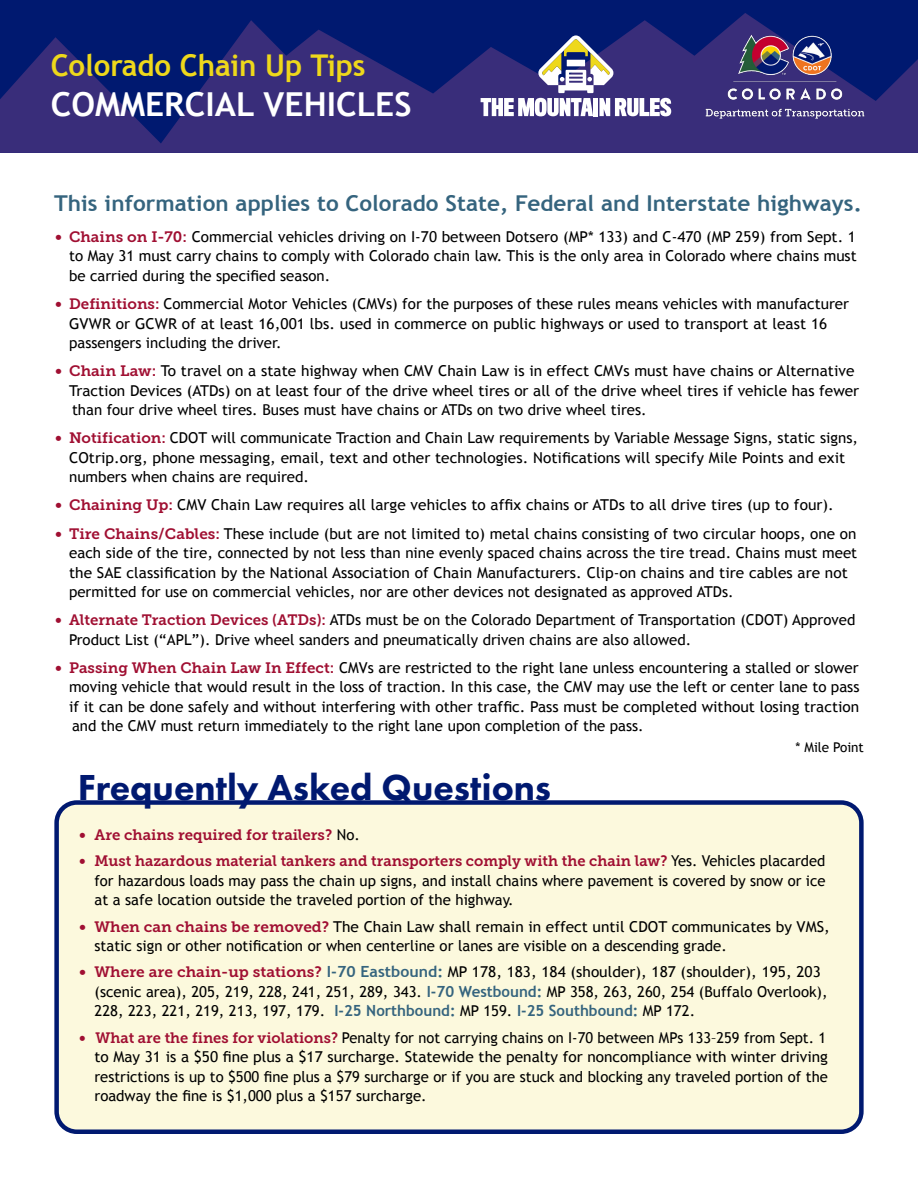
<style>
.page{position:relative;width:918px;height:1188px;background:#fff}
.page>*{position:absolute;margin:0;border:0;box-sizing:border-box;transform-origin:0 0}
.FAQ_Headline{font:800 37.5px "Futura PT";color:#001970}
.t1{font:700 33px "Trebuchet MS";color:#fff}
.t2{font:700 30px "Trebuchet MS";letter-spacing:-.005em;color:#eed81b}
.Main_Headline{font:700 21.9px "Trebuchet MS";letter-spacing:.005em;color:#35647e}
.t3{font:15px/19.5px "Trebuchet MS";color:#000}
.t4{font:15px "Museo Slab 700";color:#a00f32}
.Footnote{font:13.5px "Trebuchet MS";color:#000}
.s1{font-weight:700;font-size:16.5px;color:#a00f32}
.s2{font-family:"Museo Slab 700";color:#a00f32}
.s3{font-family:"Trebuchet MS";font-weight:700;font-size:16.5px}
.s4{font-family:"Trebuchet MS";color:#000}
.s5{font-weight:700;font-size:15.3px;color:#35647e}
</style>
<div class="page">
<div style="left:57px;top:803px;width:804px;height:329px;background:#fcf9dd;border-radius:20px"></div>
<div style="left:54px;top:800px;width:810px;height:334px;border:4px solid #001970;border-radius:20px"></div>
<div style="left:0;top:0;width:918px;height:153px;background:#001970"></div>
<svg style="left:0;top:13px;width:918px;height:140px;fill:#392d7a"></svg>
<svg style="left:481px;top:35px;width:190px;height:81px"></svg>
<img style="left:706px;top:35px;width:159px;height:83px">
<h1 class="t2" style="left:51px;top:46px;width:316px">Colorado Chain Up Tips</h1>
<h1 class="t1" style="left:51px;top:84px;width:362px">COMMERCIAL VEHICLES</h1>
<p class="Main_Headline" style="left:54px;top:190px;width:809px">This information applies to Colorado State, Federal and Interstate highways.</p>
<p class="t3" style="left:69px;top:227px;width:789px;text-align:justify;text-indent:-15px"><span class="s1">•</span> <span class="s2">Chains on I-70:</span> Commercial vehicles driving on I-70 between Dotsero (MP* 133) and C-470 (MP 259) from Sept. 1 to May 31 must carry chains to comply with Colorado chain law. This is the only area in Colorado where chains must be carried during the specified season.</p>
<p class="t3" style="left:69px;top:294px;width:781px;text-indent:-15px"><span class="s1">•</span> <span class="s2">Definitions:</span> Commercial Motor Vehicles (CMVs) for the purposes of these rules means vehicles with manufacturer<br>GVWR or GCWR of at least 16,001 lbs. used in commerce on public highways or used to transport at least 16 passengers including the driver.</p>
<p class="t3" style="left:69px;top:361px;width:792px;text-indent:-15px"><span class="s1">•</span> <span class="s2">Chain Law:</span> To travel on a state highway when CMV Chain Law is in effect CMVs must have chains or Alternative<br>Traction Devices (ATDs) on at least four of the drive wheel tires or all of the drive wheel tires if vehicle has fewer than four drive wheel tires. Buses must have chains or ATDs on two drive wheel tires.</p>
<p class="t3" style="left:69px;top:428px;width:790px;text-indent:-15px"><span class="s1">•</span> <span class="s2">Notification:</span> CDOT will communicate Traction and Chain Law requirements by Variable Message Signs, static signs,<br>COtrip.org, phone messaging, email, text and other technologies. Notifications will specify Mile Points and exit numbers when chains are required.</p>
<p class="t3" style="left:54px;top:496px;width:781px"><span class="s1">•</span> <span class="s2">Chaining Up:</span> CMV Chain Law requires all large vehicles to affix chains or ATDs to all drive tires (up to four).</p>
<p class="t3" style="left:69px;top:524px;width:790px;text-indent:-15px"><span class="s1">•</span> <span class="s2">Tire Chains/Cables:</span> These include (but are not limited to) metal chains consisting of two circular hoops, one on each side of the tire, connected by not less than nine evenly spaced chains across the tire tread. Chains must meet the SAE classification by the National Association of Chain Manufacturers. Clip-on chains and tire cables are not permitted for use on commercial vehicles, nor are other devices not designated as approved ATDs.</p>
<p class="t3" style="left:69px;top:610px;width:788px;text-indent:-15px"><span class="s1">•</span> <span class="s2">Alternate Traction Devices (ATDs):</span> ATDs must be on the Colorado Department of Transportation (CDOT) Approved<br>Product List (“APL”). Drive wheel sanders and pneumatically driven chains are also allowed.</p>
<p class="t3" style="left:69px;top:658px;width:792px;text-align:justify;text-indent:-15px"><span class="s1">•</span> <span class="s2">Passing When Chain Law In Effect:</span> CMVs are restricted to the right lane unless encountering a stalled or slower moving vehicle that would result in the loss of traction. In this case, the CMV may use the left or center lane to pass if it can be done safely and without interfering with other traffic. Pass must be completed without losing traction and the CMV must return immediately to the right lane upon completion of the pass.</p>
<p class="Footnote" style="left:795px;top:739px;width:70px">* Mile Point</p>
<p class="FAQ_Headline" style="left:78px;top:764px;width:475px">Frequently Asked Questions</p>
<p class="t4" style="left:78px;top:826px;width:283px"><span class="s3">•</span> Are chains required for trailers? <span class="s4">No.</span></p>
<p class="t3" style="left:94px;top:851px;width:733px;text-align:justify;text-indent:-16px"><span class="s1">•</span> <span class="s2">Must hazardous material tankers and transporters comply with the chain law?</span> Yes. Vehicles placarded for hazardous loads may pass the chain up signs, and install chains where pavement is covered by snow or ice at a safe location outside the traveled portion of the highway.</p>
<p class="t3" style="left:94px;top:917px;width:737px;text-indent:-16px"><span class="s1">•</span> <span class="s2">When can chains be removed?</span> The Chain Law shall remain in effect until CDOT communicates by VMS, static sign or other notification or when centerline or lanes are visible on a descending grade.</p>
<p class="t3" style="left:94px;top:962px;width:735px;text-indent:-16px"><span class="s1">•</span> <span class="s2">Where are chain-up stations?</span> <span class="s5">I-70 Eastbound:</span> MP 178, 183, 184 (shoulder), 187 (shoulder), 195, 203 (scenic area), 205, 219, 228, 241, 251, 289, 343. <span class="s5">I-70 Westbound:</span> MP 358, 263, 260, 254 (Buffalo Overlook),<br>228, 223, 221, 219, 213, 197, 179. <span class="s5">I-25 Northbound:</span> MP 159. <span class="s5">I-25 Southbound:</span> MP 172.</p>
<p class="t3" style="left:94px;top:1028px;width:735px;text-align:justify;text-indent:-16px"><span class="s1">•</span> <span class="s2">What are the fines for violations?</span> Penalty for not carrying chains on I-70 between MPs 133–259 from Sept. 1 to May 31 is a $50 fine plus a $17 surcharge. Statewide the penalty for noncompliance with winter driving restrictions is up to $500 fine plus a $79 surcharge or if you are stuck and blocking any traveled portion of the roadway the fine is $1,000 plus a $157 surcharge.</p>
</div>
